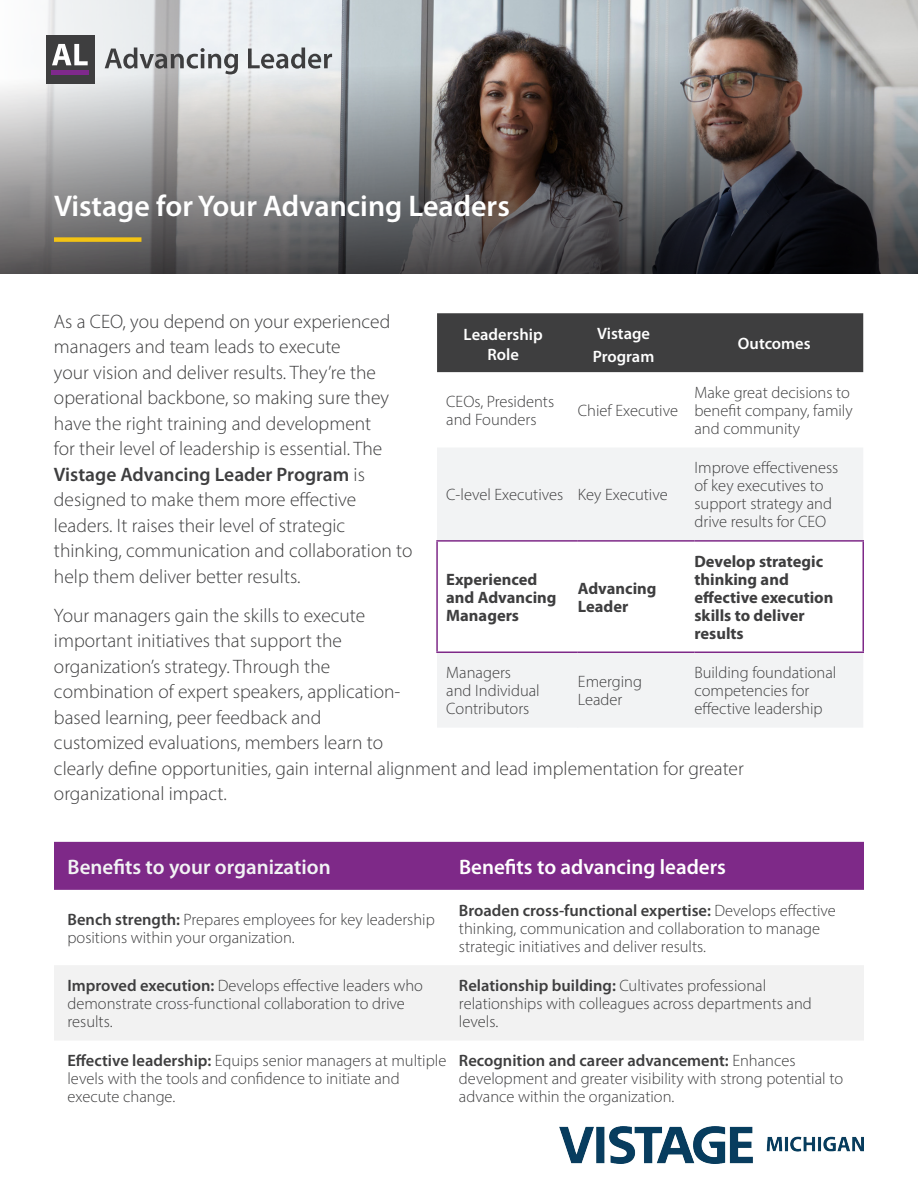
<style>
.page{position:relative;width:918px;height:1188px;background:#fff}
.page>*{position:absolute;margin:0;border:0;box-sizing:border-box;transform-origin:0 0}
.Sub_Head{font:600 30px "Myriad Pro";color:#fff}
.t1{font:600 21px "Myriad Pro";color:#f2f3f4}
.t2{font:600 21px "Myriad Pro";color:#fff}
.t3{font:300 19.5px/25.5px "Myriad Pro";color:#3e3e3f}
.Challenge_copy{font:300 16.5px/18px "Myriad Pro";color:#3e3e3f}
.t4{font:700 16.5px/18px "Myriad Pro";color:#3e3e3f}
.Solution_copy{font:300 16.5px "Myriad Pro";color:#3e3e3f}
.t5{font:600 16.5px/19.8px "Myriad Pro";color:#fff;text-align:center}
.s1{font-weight:600}
</style>
<div class="page">
<svg style="left:0;top:0;width:918px;height:274px;background:#828182"></svg>
<div style="left:54px;top:842px;width:810px;height:48px;background:#7e2988"></div>
<div style="left:54px;top:965px;width:810px;height:75px;background:#f2f2f2"></div>
<div style="left:54px;top:237px;width:87px;height:5px;background:#f3c314"></div>
<div style="left:437px;top:313px;width:426px;height:59px;background:#3e3e3f"></div>
<div style="left:437px;top:448px;width:426px;height:92px;background:#f2f3f4"></div>
<div style="left:437px;top:653px;width:426px;height:75px;background:#f2f3f4"></div>
<hr style="left:578px;top:653px;width:1px;height:75px;background:#f2f3f4">
<hr style="left:436px;top:540px;width:142px;height:2px;background:#7e2988">
<hr style="left:436px;top:542px;width:2px;height:110px;background:#7e2988">
<hr style="left:578px;top:540px;width:116px;height:2px;background:#7e2988">
<hr style="left:694px;top:540px;width:170px;height:2px;background:#7e2988">
<hr style="left:862px;top:542px;width:2px;height:110px;background:#7e2988">
<hr style="left:436px;top:652px;width:142px;height:1px;background:#7e2988">
<hr style="left:578px;top:652px;width:116px;height:1px;background:#7e2988">
<hr style="left:694px;top:652px;width:170px;height:1px;background:#7e2988">
<div style="left:46px;top:35px;width:48px;height:48px;background:#3e3e3f"></div>
<hr style="left:52px;top:71px;width:37px;height:4px;background:#7f298c">
<svg style="left:105px;top:48px;width:133px;height:26px;background:#afb0b2"></svg>
<svg style="left:248px;top:48px;width:84px;height:21px;background:#aaadaf"></svg>
<svg style="left:52px;top:44px;width:36px;height:21px"></svg>
<img style="left:560px;top:1126px;width:304px;height:37px">
<p class="Sub_Head" style="left:54px;top:187px;width:457px">Vistage for Your Advancing Leaders</p>
<p class="t3" style="left:54px;top:308px;width:360px">As a CEO, you depend on your experienced managers and team leads to execute<br>your vision and deliver results. They’re the operational backbone, so making sure they have the right training and development<br>for their level of leadership is essential. The <span class="s1">Vistage Advancing Leader Program</span> is designed to make them more effective leaders. It raises their level of strategic thinking, communication and collaboration to help them deliver better results.</p>
<p class="t3" style="left:54px;top:603px;width:691px">Your managers gain the skills to execute<br>important initiatives that support the<br>organization’s strategy. Through the<br>combination of expert speakers, application-<br>based learning, peer feedback and<br>customized evaluations, members learn to<br>clearly define opportunities, gain internal alignment and lead implementation for greater organizational impact.</p>
<p class="t5" style="left:464px;top:324px;width:81px">Leadership<br>Role</p>
<p class="t5" style="left:593px;top:322px;width:63px;line-height:22.5px;text-align:left">Vistage<br>Program</p>
<p class="t5" style="left:738px;top:333px;width:74px">Outcomes</p>
<p class="Challenge_copy" style="left:446px;top:392px;width:109px">CEOs, Presidents and Founders</p>
<p class="Challenge_copy" style="left:578px;top:401px;width:102px">Chief Executive</p>
<p class="Challenge_copy" style="left:694px;top:383px;width:160px">Make great decisions to benefit company, family and community</p>
<p class="Challenge_copy" style="left:694px;top:459px;width:145px">Improve effectiveness of key executives to support strategy and drive results for CEO</p>
<p class="Challenge_copy" style="left:446px;top:486px;width:119px">C-level Executives</p>
<p class="Challenge_copy" style="left:578px;top:486px;width:91px">Key Executive</p>
<p class="t4" style="left:694px;top:552px;width:130px">Develop strategic</p>
<p class="t4" style="left:694px;top:570px;width:141px">thinking and effective execution skills to deliver results</p>
<p class="t4" style="left:446px;top:570px;width:112px">Experienced and Advancing<br>Managers</p>
<p class="t4" style="left:578px;top:579px;width:80px">Advancing<br>Leader</p>
<p class="Challenge_copy" style="left:446px;top:664px;width:95px">Managers and Individual<br>Contributors</p>
<p class="Challenge_copy" style="left:578px;top:673px;width:66px">Emerging<br>Leader</p>
<p class="Challenge_copy" style="left:694px;top:664px;width:143px">Building foundational competencies for effective leadership</p>
<p class="t1" style="left:68px;top:853px;width:265px">Benefits to your organization</p>
<p class="t2" style="left:459px;top:853px;width:268px">Benefits to advancing leaders</p>
<p class="Challenge_copy" style="left:68px;top:910px;width:369px"><span class="s1">Bench strength:</span> Prepares employees for key leadership positions within your organization.</p>
<p class="Challenge_copy" style="left:459px;top:901px;width:378px"><span class="s1">Broaden cross-functional expertise:</span> Develops effective thinking, communication and collaboration to manage strategic initiatives and deliver results.</p>
<p class="Solution_copy" style="left:68px;top:976px;width:357px"><span class="s1">Improved execution:</span> Develops effective leaders who</p>
<p class="Solution_copy" style="left:68px;top:994px;width:339px">demonstrate cross-functional collaboration to drive</p>
<p class="Solution_copy" style="left:68px;top:1012px;width:47px">results.</p>
<p class="Challenge_copy" style="left:459px;top:976px;width:354px"><span class="s1">Relationship building:</span> Cultivates professional relationships with colleagues across departments and levels.</p>
<p class="Challenge_copy" style="left:68px;top:1052px;width:380px"><span class="s1">Effective leadership:</span> Equips senior managers at multiple levels with the tools and confidence to initiate and execute change.</p>
<p class="Challenge_copy" style="left:459px;top:1052px;width:386px"><span class="s1">Recognition and career advancement:</span> Enhances development and greater visibility with strong potential to advance within the organization.</p>
</div>
